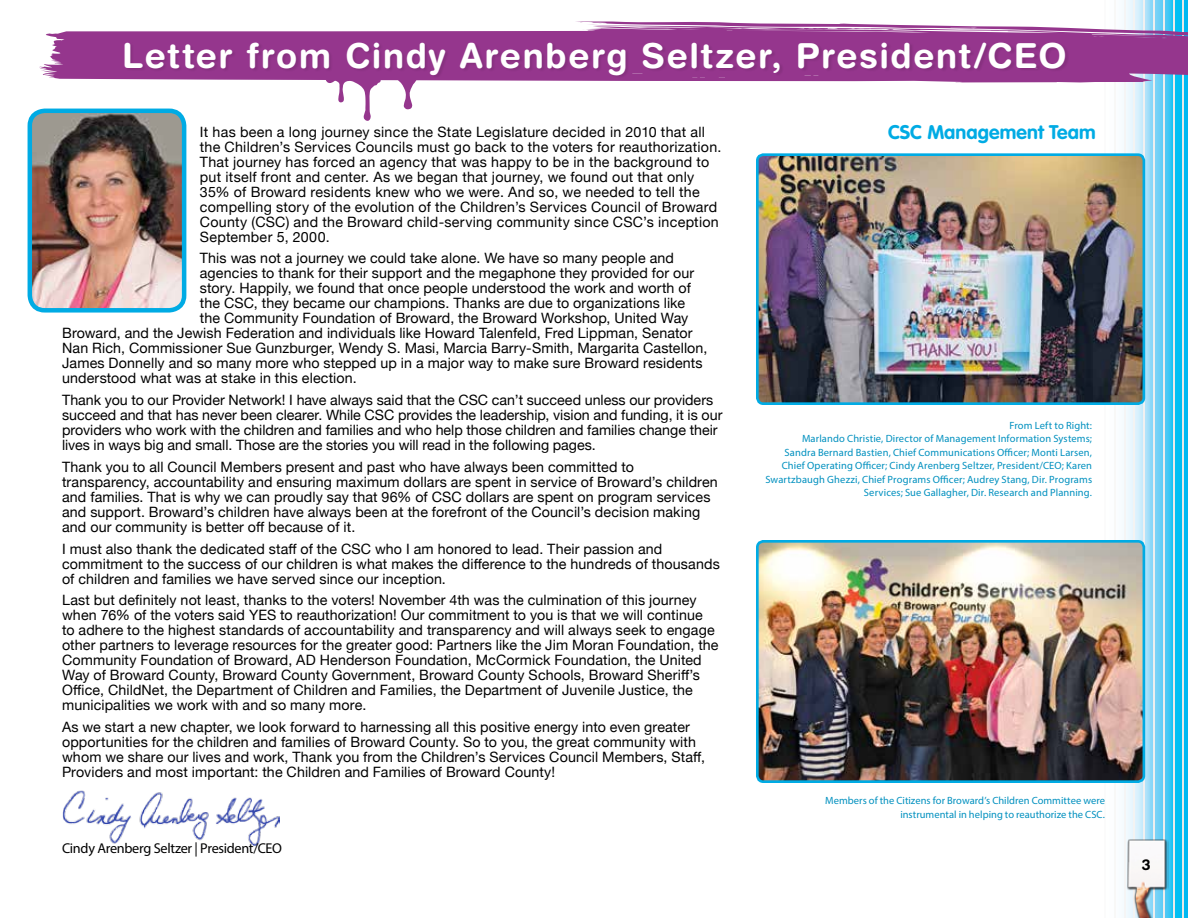
<style>
.page{position:relative;width:1188px;height:918px;background:#fff}
.page>*{position:absolute;margin:0;border:0;box-sizing:border-box;transform-origin:0 0}
.t1{font:700 34.5px "Helvetica Rounded LT Std";letter-spacing:.045em;color:#fff}
.t2{font:700 19.5px "VAG Rounded";letter-spacing:.005em;color:#00abe4}
.t3{font:700 15px "Helvetica Rounded LT Std";color:#000}
.t4{font:14.25px/15px "Helvetica Neue";letter-spacing:.01em;color:#000}
.t5{font:14.25px "Myriad Pro";letter-spacing:-.025em;color:#000}
.t6{font:10.5px/13.5px "Myriad Pro";letter-spacing:.01em;color:#0090bf;text-align:right}
</style>
<div class="page">
<svg style="left:1085px;top:0;width:103px;height:918px"></svg>
<hr style="left:1094px;top:0;width:2px;height:918px;background:#fff">
<hr style="left:1104px;top:0;width:2px;height:918px;background:#fbfbfb">
<hr style="left:1114px;top:0;width:2px;height:918px;background:#f8f8f7">
<hr style="left:1124px;top:0;width:1px;height:918px;background:#f5f5f5">
<hr style="left:1134px;top:0;width:1px;height:918px;background:#f3f3f2">
<hr style="left:1143px;top:0;width:2px;height:918px;background:#f1f0f0">
<hr style="left:1153px;top:0;width:2px;height:918px;background:#eee">
<hr style="left:1163px;top:0;width:2px;height:918px;background:#ececec">
<hr style="left:1173px;top:0;width:1px;height:918px;background:#eaeae9">
<hr style="left:1183px;top:0;width:1px;height:918px;background:#e8e8e7">
<img style="left:1126px;top:836px;width:42px;height:82px">
<svg style="left:39px;top:31px;width:1149px;height:51px;background:#9f4e9b"></svg>
<svg style="left:575px;top:21px;width:613px;height:16px"></svg>
<svg style="left:326px;top:79px;width:94px;height:42px"></svg>
<div style="left:125px;top:42px;width:944px;height:37px;background:#000;opacity:.1"></div>
<div style="left:759px;top:415px;width:339px;height:90px;background:#fff"></div>
<div style="left:819px;top:790px;width:292px;height:37px;background:#fff"></div>
<img style="left:62px;top:790px;width:217px;height:56px">
<img style="left:30px;top:111px;width:154px;height:197px">
<div style="left:28px;top:109px;width:158px;height:204px;border:4px solid #00abe4;border-radius:15px"></div>
<img style="left:760px;top:157px;width:381px;height:244px">
<div style="left:756px;top:153px;width:389px;height:252px;border:3px solid #00abe4;border-radius:6px"></div>
<img style="left:760px;top:544px;width:381px;height:235px">
<div style="left:756px;top:540px;width:389px;height:243px;border:3px solid #00abe4;border-radius:6px"></div>
<h1 class="t1" style="left:122px;top:34px;width:946px">Letter from Cindy Arenberg Seltzer, President/CEO</h1>
<p class="t4" style="left:200px;top:123px;width:523px">It has been a long journey since the State Legislature decided in 2010 that all the Children’s Services Councils must go back to the voters for reauthorization.<br>That journey has forced an agency that was happy to be in the background to put itself front and center. As we began that journey, we found out that only 35% of Broward residents knew who we were. And so, we needed to tell the compelling story of the evolution of the Children’s Services Council of Broward County (CSC) and the Broward child-serving community since CSC’s inception September 5, 2000.</p>
<p class="t4" style="left:200px;top:250px;width:476px">This was not a journey we could take alone. We have so many people and</p>
<p class="t4" style="left:200px;top:265px;width:496px">agencies to thank for their support and the megaphone they provided for our</p>
<p class="t4" style="left:200px;top:280px;width:493px">story. Happily, we found that once people understood the work and worth of</p>
<p class="t4" style="left:200px;top:295px;width:487px">the CSC, they became our champions. Thanks are due to organizations like</p>
<p class="t4" style="left:200px;top:310px;width:490px">the Community Foundation of Broward, the Broward Workshop, United Way</p>
<p class="t4" style="left:62px;top:325px;width:632px">Broward, and the Jewish Federation and individuals like Howard Talenfeld, Fred Lippman, Senator</p>
<p class="t4" style="left:62px;top:340px;width:647px">Nan Rich, Commissioner Sue Gunzburger, Wendy S. Masi, Marcia Barry-Smith, Margarita Castellon,</p>
<p class="t4" style="left:62px;top:355px;width:642px">James Donnelly and so many more who stepped up in a major way to make sure Broward residents</p>
<p class="t4" style="left:62px;top:370px;width:296px">understood what was at stake in this election.</p>
<p class="t4" style="left:62px;top:392px;width:662px">Thank you to our Provider Network! I have always said that the CSC can’t succeed unless our providers succeed and that has never been clearer. While CSC provides the leadership, vision and funding, it is our providers who work with the children and families and who help those children and families change their lives in ways big and small. Those are the stories you will read in the following pages.</p>
<p class="t4" style="left:62px;top:458px;width:657px">Thank you to all Council Members present and past who have always been committed to transparency, accountability and ensuring maximum dollars are spent in service of Broward’s children and families. That is why we can proudly say that 96% of CSC dollars are spent on program services and support. Broward’s children have always been at the forefront of the Council’s decision making and our community is better off because of it.</p>
<p class="t4" style="left:62px;top:540px;width:659px">I must also thank the dedicated staff of the CSC who I am honored to lead. Their passion and commitment to the success of our children is what makes the difference to the hundreds of thousands of children and families we have served since our inception.</p>
<p class="t4" style="left:62px;top:592px;width:658px">Last but definitely not least, thanks to the voters! November 4th was the culmination of this journey when 76% of the voters said YES to reauthorization! Our commitment to you is that we will continue to adhere to the highest standards of accountability and transparency and will always seek to engage other partners to leverage resources for the greater good: Partners like the Jim Moran Foundation, the Community Foundation of Broward, AD Henderson Foundation, McCormick Foundation, the United Way of Broward County, Broward County Government, Broward County Schools, Broward Sheriff’s Office, ChildNet, the Department of Children and Families, the Department of Juvenile Justice, the municipalities we work with and so many more.</p>
<p class="t4" style="left:62px;top:719px;width:644px">As we start a new chapter, we look forward to harnessing all this positive energy into even greater opportunities for the children and families of Broward County. So to you, the great community with whom we share our lives and work, Thank you from the Children’s Services Council Members, Staff, Providers and most important: the Children and Families of Broward County!</p>
<p class="t5" style="left:62px;top:839px;width:221px">Cindy Arenberg Seltzer | President/CEO</p>
<h2 class="t2" style="left:888px;top:121px;width:209px">CSC Management Team</h2>
<p class="t6" style="left:765px;top:418px;width:328px">From Left to Right:<br>Marlando Christie, Director of Management Information Systems;<br>Sandra Bernard Bastien, Chief Communications Officer; Monti Larsen, Chief Operating Officer; Cindy Arenberg Seltzer, President/CEO; Karen Swartzbaugh Ghezzi, Chief Programs Officer; Audrey Stang, Dir. Programs Services; Sue Gallagher, Dir. Research and Planning.</p>
<p class="t6" style="left:825px;top:794px;width:281px">Members of the Citizens for Broward’s Children Committee were instrumental in helping to reauthorize the CSC.</p>
<p class="t3" style="left:1142px;top:856px;width:10px">3</p>
</div>
